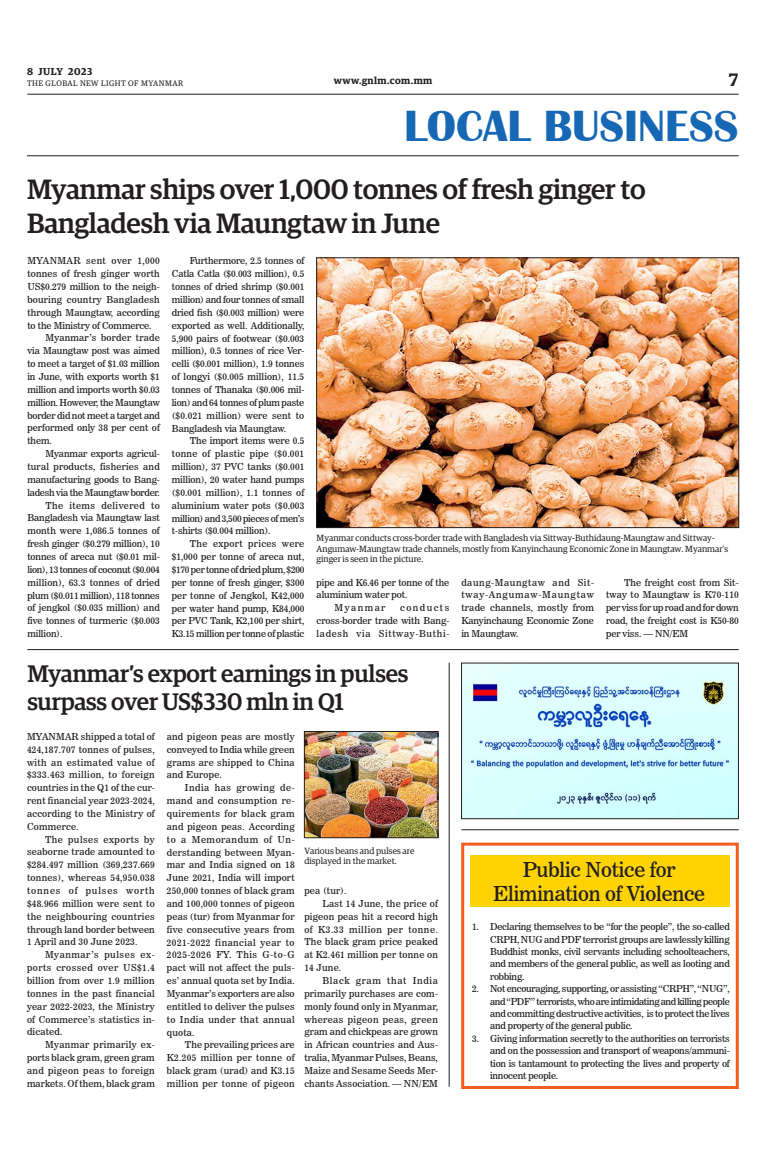
<style>
.page{position:relative;width:773px;height:1152px;background:#fff}
.page>*{position:absolute;margin:0;border:0;box-sizing:border-box;transform-origin:0 0}
.t1{font:700 45px "Britannic";color:#1768b4}
._2_Clm_Head{font:500 28px/33.6px "Guardian Egyp";letter-spacing:-.01em;color:#231f20}
._2_Clm_Head-2{font:500 24px/28.8px "Guardian Egyp";letter-spacing:-.01em;color:#231f20}
._2_Clm_Head-3{font:20.4px/24.5px "News 706 BT Roman C";letter-spacing:-.01em;color:#231f20;text-align:center}
.t2{font:600 18px "Guardian Egyp";color:#231f20}
.t3{font:600 10px "Guardian Egyp";letter-spacing:.045em;color:#231f20}
._2nd_Body{font:9.5px/12.9px "News 706 BT Roman C";letter-spacing:.005em;color:#231f20;text-align:justify}
.Normal_Para{font:9.5px/12.9px "News 706 BT Roman C";letter-spacing:-.02em;color:#231f20;text-align:justify}
._2nd_Body-2{font:9.5px "News 706 BT Roman C";letter-spacing:.15em;color:#231f20}
.t4{font:9px/10.8px "Guardian Egyp";color:#231f20}
.t5{font:8px "Guardian Egyp";letter-spacing:.06em;color:#231f20}
</style>
<div class="page">
<hr style="left:27px;top:94px;width:711px;height:1px;background:#231f20">
<hr style="left:27px;top:156px;width:711px;height:1px;background:#231f20">
<img style="left:463px;top:665px;width:273px;height:152px">
<div style="left:461px;top:663px;width:277px;height:156px;border:1px solid #231f20"></div>
<img style="left:318px;top:260px;width:418px;height:266px">
<div style="left:316px;top:258px;width:422px;height:270px;border:1px solid #231f20"></div>
<img style="left:306px;top:733px;width:130px;height:103px">
<div style="left:304px;top:731px;width:134px;height:107px;border:1px solid #231f20"></div>
<div style="left:461px;top:843px;width:277px;height:246px;border:3px solid #f25d21"></div>
<div style="left:470px;top:855px;width:259px;height:52px;background:#fed304"></div>
<hr style="left:461px;top:830px;width:277px;height:1px;background:#231f20">
<hr style="left:27px;top:649px;width:711px;height:1px;background:#231f20">
<hr style="left:449px;top:663px;width:1px;height:424px;background:#231f20">
<p class="t3" style="left:27px;top:64px;width:67px">8 JULY 2023</p>
<p class="t5" style="left:27px;top:78px;width:158px">THE GLOBAL NEW LIGHT OF MYANMAR</p>
<p class="t3" style="left:334px;top:73px;width:100px">www.gnlm.com.mm</p>
<h3 class="t2" style="left:729px;top:67px;width:11px">7</h3>
<h1 class="t1" style="left:404px;top:100px;width:336px">LOCAL BUSINESS</h1>
<p class="_2_Clm_Head" style="left:27px;top:171px;width:620px">Myanmar ships over 1,000 tonnes of fresh ginger to<br>Bangladesh via Maungtaw in June</p>
<p class="Normal_Para" style="left:27px;top:254px;width:134px">MYANMAR sent over 1,000 tonnes of fresh ginger worth US$0.279 million to the neigh&shy;bouring country Bangladesh through Maungtaw, according to the Ministry of Commerce.</p>
<p class="_2nd_Body" style="left:27px;top:332px;width:134px;text-indent:18px">Myanmar’s border trade via Maungtaw post was aimed to meet a target of $1.03 million in June, with exports worth $1 million and imports worth $0.03 million. However, the Maungtaw border did not meet a target and performed only 38 per cent of them.</p>
<p class="_2nd_Body" style="left:27px;top:447px;width:134px;text-indent:18px">Myanmar exports agricul&shy;tural products, fisheries and manufacturing goods to Bang&shy;ladesh via the Maungtaw border.</p>
<p class="_2nd_Body" style="left:27px;top:499px;width:134px;text-indent:18px">The items delivered to Bangladesh via Maungtaw last month were 1,086.5 tonnes of fresh ginger ($0.279 million), 10 tonnes of areca nut ($0.01 mil&shy;lion), 13 tonnes of coconut ($0.004 million), 63.3 tonnes of dried plum ($0.011 million), 118 tonnes of jengkol ($0.035 million) and five tonnes of turmeric ($0.003 million).</p>
<p class="_2nd_Body" style="left:172px;top:255px;width:134px;text-indent:18px">Furthermore, 2.5 tonnes of Catla Catla ($0.003 million), 0.5 tonnes of dried shrimp ($0.001 million) and four tonnes of small dried fish ($0.003 million) were exported as well. Additionally, 5,900 pairs of footwear ($0.003 million), 0.5 tonnes of rice Ver&shy;celli ($0.001 million), 1.9 tonnes of longyi ($0.005 million), 11.5 tonnes of Thanaka ($0.006 mil&shy;lion) and 64 tonnes of plum paste ($0.021 million) were sent to Bangladesh via Maungtaw.</p>
<p class="_2nd_Body" style="left:172px;top:435px;width:134px;text-indent:18px">The import items were 0.5 tonne of plastic pipe ($0.001 million), 37 PVC tanks ($0.001 million), 20 water hand pumps ($0.001 million), 1.1 tonnes of aluminium water pots ($0.003 million) and 3,500 pieces of men’s t-shirts ($0.004 million).</p>
<p class="_2nd_Body" style="left:172px;top:537px;width:134px;text-indent:18px">The export prices were $1,000 per tonne of areca nut, $170 per tonne of dried plum, $200 per tonne of fresh ginger, $300 per tonne of Jengkol, K42,000 per water hand pump, K84,000 per PVC Tank, K2,100 per shirt, K3.15 million per tonne of plastic</p>
<p class="t4" style="left:316px;top:532px;width:413px">Myanmar conducts cross-border trade with Bangladesh via Sittway-Buthidaung-Maungtaw and Sittway-<br>Angumaw-Maungtaw trade channels, mostly from Kanyinchaung Economic Zone in Maungtaw. Myanmar’s ginger is seen in the picture.</p>
<p class="_2nd_Body" style="left:316px;top:576px;width:134px">pipe and K6.46 per tonne of the aluminium water pot.</p>
<p class="_2nd_Body-2" style="left:334px;top:602px;width:52px">Myanmar</p>
<p class="_2nd_Body" style="left:461px;top:576px;width:134px">daung-Maungtaw and Sit&shy;tway-Angumaw-Maungtaw trade channels, mostly from Kanyinchaung Economic Zone in Maungtaw.</p>
<p class="_2nd_Body" style="left:606px;top:576px;width:134px;text-indent:18px">The freight cost from Sit&shy;tway to Maungtaw is K70-110 per viss for up road and for down road, the freight cost is K50-80 per viss. — NN/EM</p>
<p class="_2nd_Body" style="left:316px;top:601px;width:134px;text-indent:84px">conducts cross-border trade with Bang&shy;ladesh via Sittway-Buthi-</p>
<p class="_2_Clm_Head-2" style="left:27px;top:657px;width:382px">Myanmar’s export earnings in pulses surpass over US$330 mln in Q1</p>
<p class="Normal_Para" style="left:27px;top:730px;width:129px">MYANMAR shipped a total of 424,187.707 tonnes of pulses, with an estimated value of $333.463 million, to foreign countries in the Q1 of the cur&shy;rent financial year 2023-2024, according to the Ministry of Commerce.</p>
<p class="_2nd_Body" style="left:27px;top:833px;width:129px;text-indent:18px">The pulses exports by seaborne trade amounted to $284.497 million (369,237.669 tonnes), whereas 54,950.038 tonnes of pulses worth $48.966 million were sent to the neighbouring countries through land border between 1 April and 30 June 2023.</p>
<p class="_2nd_Body" style="left:27px;top:948px;width:129px;text-indent:18px">Myanmar’s pulses ex&shy;ports crossed over US$1.4 billion from over 1.9 million tonnes in the past financial year 2022-2023, the Ministry of Commerce’s statistics in&shy;dicated.</p>
<p class="_2nd_Body" style="left:27px;top:1038px;width:129px;text-indent:18px">Myanmar primarily ex&shy;ports black gram, green gram and pigeon peas to foreign markets. Of them, black gram</p>
<p class="_2nd_Body" style="left:167px;top:730px;width:129px">and pigeon peas are mostly conveyed to India while green grams are shipped to China and Europe.</p>
<p class="_2nd_Body" style="left:167px;top:781px;width:129px;text-indent:18px">India has growing de&shy;mand and consumption re&shy;quirements for black gram and pigeon peas. According to a Memorandum of Un&shy;derstanding between Myan&shy;mar and India signed on 18<br>June 2021, India will import 250,000 tonnes of black gram and 100,000 tonnes of pigeon peas (tur) from Myanmar for five consecutive years from 2021-2022 financial year to 2025-2026 FY. This G-to-G pact will not affect the puls&shy;es’ annual quota set by India.<br>Myanmar’s exporters are also entitled to deliver the pulses to India under that annual quota.</p>
<p class="_2nd_Body" style="left:167px;top:1039px;width:129px;text-indent:18px">The prevailing prices are K2.205 million per tonne of black gram (urad) and K3.15 million per tonne of pigeon</p>
<p class="t4" style="left:304px;top:845px;width:112px">Various beans and pulses are displayed in the market.</p>
<p class="_2nd_Body" style="left:304px;top:884px;width:44px">pea (tur).</p>
<p class="_2nd_Body" style="left:304px;top:897px;width:135px;text-indent:18px">Last 14 June, the price of pigeon peas hit a record high of K3.33 million per tonne.<br>The black gram price peaked at K2.461 million per tonne on 14 June.</p>
<p class="_2nd_Body" style="left:304px;top:974px;width:135px;text-indent:18px">Black gram that India primarily purchases are com&shy;monly found only in Myanmar, whereas pigeon peas, green gram and chickpeas are grown in African countries and Aus&shy;tralia, Myanmar Pulses, Beans, Maize and Sesame Seeds Mer&shy;chants Association. — NN/EM</p>
<p class="_2_Clm_Head-3" style="left:493px;top:857px;width:213px">Public Notice for<br>Elimination of Violence</p>
<p class="Normal_Para" style="left:490px;top:921px;width:241px;line-height:12.4px;text-indent:-18px">1. Declaring themselves to be “for the people”, the so-called CRPH, NUG and PDF terrorist groups are lawlessly killing Buddhist monks, civil servants including schoolteachers, and members of the general public, as well as looting and robbing.</p>
<p class="Normal_Para" style="left:490px;top:983px;width:241px;line-height:12.4px;text-indent:-18px">2. Not encouraging, supporting, or assisting “CRPH”, “NUG”, and “PDF” terrorists, who are intimidating and killing people and committing destructive activities, is to protect the lives and property of the general public.</p>
<p class="Normal_Para" style="left:490px;top:1032px;width:241px;line-height:12.4px;text-indent:-18px">3. Giving information secretly to the authorities on terrorists and on the possession and transport of weapons/ammuni&shy;tion is tantamount to protecting the lives and property of innocent people.</p>
</div>
